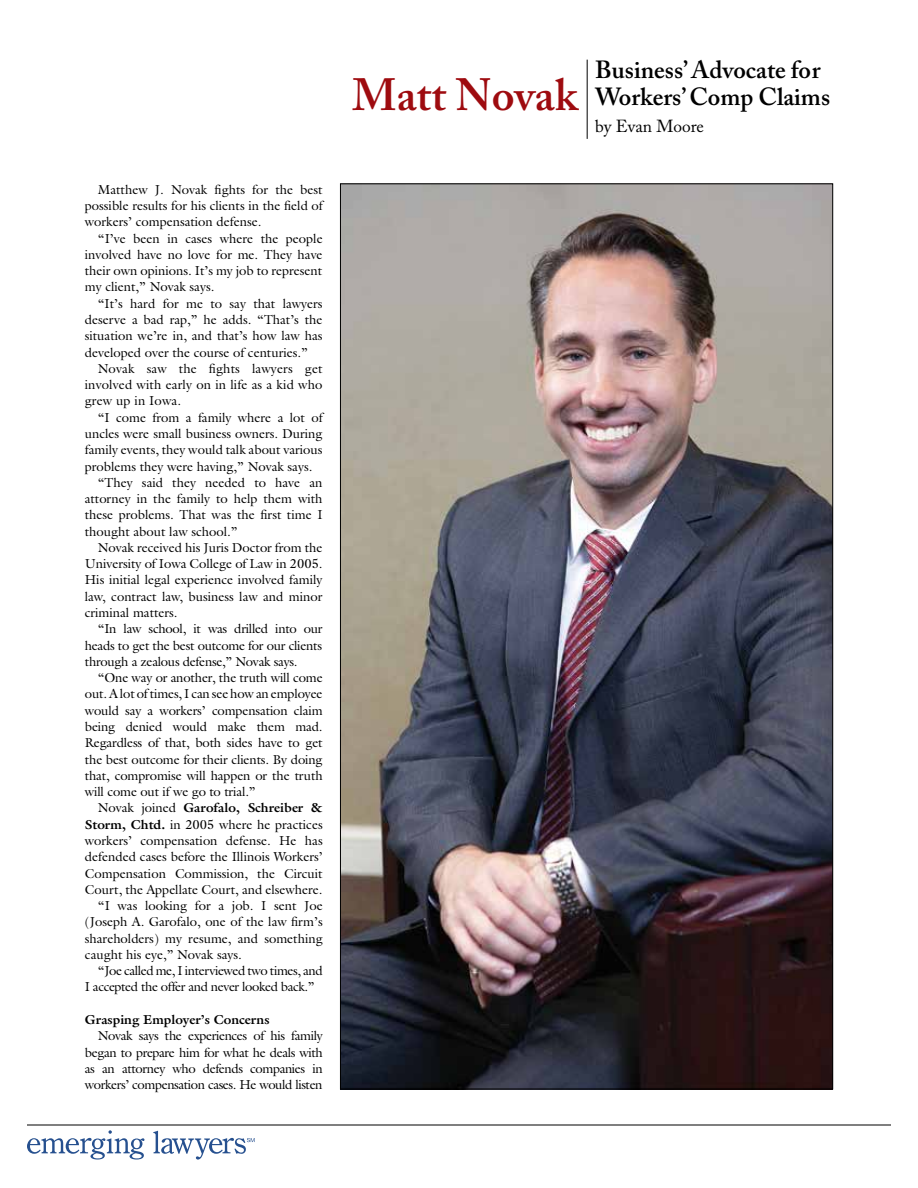
<style>
.page{position:relative;width:918px;height:1188px;background:#fff}
.page>*{position:absolute;margin:0;border:0;box-sizing:border-box;transform-origin:0 0}
.t1{font:600 44.85px "Adobe Caslon Pro";color:#9e0b0f}
.t2{font:600 24.6px/27.6px "Adobe Caslon Pro";color:#000}
.t3{font:17.4px "Adobe Caslon Pro";color:#000}
.t4{font:13.05px/16.4px "Galliard";color:#000;text-align:justify}
.t5{font:13.05px "Galliard";letter-spacing:-.02em;color:#000}
.t6{font:13.05px "Galliard";letter-spacing:-.03em;color:#000}
.t7{font:700 13.05px "Galliard";color:#000}
.s1{font-weight:400}
.s2{font-weight:700}
</style>
<div class="page">
<img style="left:342px;top:185px;width:489px;height:902px">
<hr style="left:587px;top:60px;width:1px;height:79px;background:#000">
<svg style="left:27px;top:1130px;width:117px;height:30px"></svg>
<svg style="left:153px;top:1131px;width:102px;height:29px"></svg>
<hr style="left:27px;top:1125px;width:864px;height:1px;background:#000">
<p class="t4" style="left:85px;top:181px;width:239px;text-indent:13px">Matthew J. Novak fights for the best possible results for his clients in the field of workers’ compensation defense.</p>
<p class="t4" style="left:85px;top:230px;width:239px;text-indent:13px">“I’ve been in cases where the people involved have no love for me. They have their own opinions. It’s my job to represent my client,” Novak says.</p>
<p class="t4" style="left:85px;top:295px;width:239px;text-indent:13px">“It’s hard for me to say that lawyers deserve a bad rap,” he adds. “That’s the situation we’re in, and that’s how law has developed over the course of centuries.”</p>
<p class="t4" style="left:85px;top:360px;width:239px;text-indent:13px">Novak saw the fights lawyers get involved with early on in life as a kid who grew up in Iowa.</p>
<p class="t4" style="left:98px;top:409px;width:226px">“I come from a family where a lot of</p>
<p class="t4" style="left:85px;top:425px;width:239px">uncles were small business owners. During</p>
<p class="t4" style="left:85px;top:441px;width:239px">family events, they would talk about various</p>
<p class="t4" style="left:85px;top:458px;width:229px">problems they were having,” Novak says.</p>
<p class="t4" style="left:98px;top:474px;width:226px">“They said they needed to have an</p>
<p class="t4" style="left:85px;top:490px;width:239px">attorney in the family to help them with</p>
<p class="t4" style="left:85px;top:507px;width:239px">these problems. That was the first time I</p>
<p class="t4" style="left:85px;top:523px;width:154px">thought about law school.”</p>
<p class="t4" style="left:98px;top:539px;width:226px">Novak received his Juris Doctor from the</p>
<p class="t4" style="left:85px;top:555px;width:239px">University of Iowa College of Law in 2005.</p>
<p class="t4" style="left:85px;top:572px;width:239px">His initial legal experience involved family</p>
<p class="t4" style="left:85px;top:588px;width:239px">law, contract law, business law and minor</p>
<p class="t4" style="left:85px;top:604px;width:94px">criminal matters.</p>
<p class="t5" style="left:98px;top:621px;width:226px">“In law school, it was drilled into our</p>
<p class="t5" style="left:85px;top:637px;width:239px">heads to get the best outcome for our clients</p>
<p class="t5" style="left:85px;top:653px;width:214px">through a zealous defense,” Novak says.</p>
<p class="t4" style="left:98px;top:669px;width:226px">“One way or another, the truth will come</p>
<p class="t4" style="left:85px;top:686px;width:239px">out. A lot of times, I can see how an employee</p>
<p class="t4" style="left:85px;top:702px;width:239px">would say a workers’ compensation claim</p>
<p class="t4" style="left:85px;top:718px;width:239px">being denied would make them mad.</p>
<p class="t4" style="left:85px;top:734px;width:239px">Regardless of that, both sides have to get</p>
<p class="t4" style="left:85px;top:751px;width:239px">the best outcome for their clients. By doing</p>
<p class="t4" style="left:85px;top:767px;width:239px">that, compromise will happen or the truth</p>
<p class="t4" style="left:85px;top:783px;width:172px">will come out if we go to trial.”</p>
<p class="t7" style="left:98px;top:799px;width:226px"><span class="s1">Novak joined</span> Garofalo, Schreiber &amp;</p>
<p class="t4" style="left:85px;top:816px;width:239px"><span class="s2">Storm, Chtd.</span> in 2005 where he practices</p>
<p class="t4" style="left:85px;top:832px;width:239px">workers’ compensation defense. He has</p>
<p class="t4" style="left:85px;top:848px;width:239px">defended cases before the Illinois Workers’</p>
<p class="t4" style="left:85px;top:865px;width:239px">Compensation Commission, the Circuit</p>
<p class="t4" style="left:85px;top:881px;width:239px">Court, the Appellate Court, and elsewhere.</p>
<p class="t4" style="left:98px;top:897px;width:226px">“I was looking for a job. I sent Joe</p>
<p class="t4" style="left:85px;top:914px;width:239px">(Joseph A. Garofalo, one of the law firm’s</p>
<p class="t4" style="left:85px;top:930px;width:239px">shareholders) my resume, and something</p>
<p class="t4" style="left:85px;top:946px;width:158px">caught his eye,” Novak says.</p>
<p class="t6" style="left:98px;top:962px;width:226px">“Joe called me, I interviewed two times, and</p>
<p class="t6" style="left:85px;top:979px;width:231px">I accepted the offer and never looked back.”</p>
<p class="t7" style="left:85px;top:1011px;width:186px">Grasping Employer’s Concerns</p>
<p class="t4" style="left:85px;top:1027px;width:239px;text-indent:13px">Novak says the experiences of his family began to prepare him for what he deals with as an attorney who defends companies in workers’ compensation cases. He would listen</p>
<h1 class="t1" style="left:352px;top:68px;width:227px">Matt Novak</h1>
<h2 class="t2" style="left:595px;top:55px;width:236px">Business’ Advocate for<br>Workers’ Comp Claims</h2>
<h3 class="t3" style="left:595px;top:116px;width:110px">by Evan Moore</h3>
</div>
